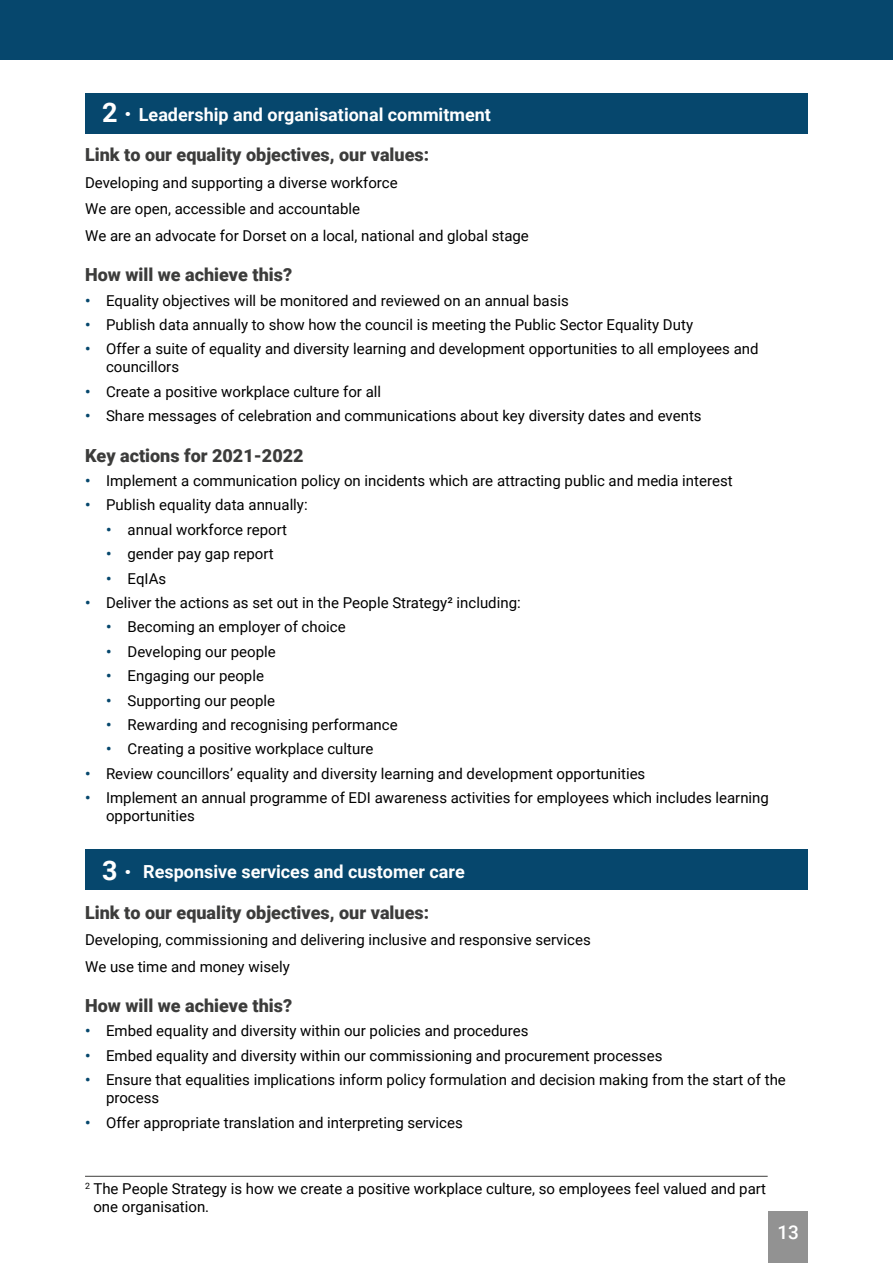
<style>
.page{position:relative;width:893px;height:1263px;background:#fff}
.page>*{position:absolute;margin:0;border:0;box-sizing:border-box;transform-origin:0 0}
.t1{font:500 18.9px "Roboto";color:#fff}
.t2{font:900 18px "Roboto";color:#3c3c3b}
.t3{font:700 18px "Roboto";color:#fff}
.t4{font:15px/18px "Roboto";color:#000}
.s1{font-size:27px}
.s2{font-weight:700;color:#06476d}
</style>
<div class="page">
<div style="left:768px;top:1212px;width:40px;height:51px;background:#929292"></div>
<div style="left:0;top:0;width:893px;height:60px;background:#06476d"></div>
<hr style="left:85px;top:1176px;width:683px;height:1px;background:#3c3c3b">
<div style="left:85px;top:94px;width:723px;height:40px;background:#06476d"></div>
<div style="left:85px;top:849px;width:723px;height:41px;background:#06476d"></div>
<h2 class="t3" style="left:102px;top:102px;width:390px"><span class="s1">2 </span><sup>.</sup> Leadership and organisational commitment</h2>
<h3 class="t2" style="left:85px;top:142px;width:346px">Link to our equality objectives, our values:</h3>
<p class="t4" style="left:85px;top:169px;width:445px;line-height:26.5px">Developing and supporting a diverse workforce<br>We are open, accessible and accountable<br>We are an advocate for Dorset on a local, national and global stage</p>
<h3 class="t2" style="left:85px;top:262px;width:209px">How will we achieve this?</h3>
<p class="t4" style="left:85px;top:291px;width:485px"><span class="s2">•</span> Equality objectives will be monitored and reviewed on an annual basis</p>
<p class="t4" style="left:85px;top:315px;width:609px"><span class="s2">•</span> Publish data annually to show how the council is meeting the Public Sector Equality Duty</p>
<p class="t4" style="left:106px;top:340px;width:654px;text-indent:-21px"><span class="s2">•</span> Offer a suite of equality and diversity learning and development opportunities to all employees and councillors</p>
<p class="t4" style="left:85px;top:382px;width:298px"><span class="s2">•</span> Create a positive workplace culture for all</p>
<p class="t4" style="left:85px;top:406px;width:618px"><span class="s2">•</span> Share messages of celebration and communications about key diversity dates and events</p>
<h3 class="t2" style="left:85px;top:443px;width:220px">Key actions for 2021-2022</h3>
<p class="t4" style="left:85px;top:471px;width:649px"><span class="s2">•</span> Implement a communication policy on incidents which are attracting public and media interest</p>
<p class="t4" style="left:85px;top:496px;width:224px"><span class="s2">•</span> Publish equality data annually:</p>
<p class="t4" style="left:106px;top:520px;width:183px"><span class="s2">•</span> annual workforce report</p>
<p class="t4" style="left:106px;top:544px;width:169px"><span class="s2">•</span> gender pay gap report</p>
<p class="t4" style="left:106px;top:569px;width:62px"><span class="s2">•</span> EqIAs</p>
<p class="t4" style="left:85px;top:593px;width:437px"><span class="s2">•</span> Deliver the actions as set out in the People Strategy² including:</p>
<p class="t4" style="left:106px;top:617px;width:241px"><span class="s2">•</span> Becoming an employer of choice</p>
<p class="t4" style="left:106px;top:642px;width:171px"><span class="s2">•</span> Developing our people</p>
<p class="t4" style="left:106px;top:666px;width:159px"><span class="s2">•</span> Engaging our people</p>
<p class="t4" style="left:106px;top:691px;width:171px"><span class="s2">•</span> Supporting our people</p>
<p class="t4" style="left:106px;top:715px;width:293px"><span class="s2">•</span> Rewarding and recognising performance</p>
<p class="t4" style="left:106px;top:739px;width:269px"><span class="s2">•</span> Creating a positive workplace culture</p>
<p class="t4" style="left:85px;top:764px;width:562px"><span class="s2">•</span> Review councillors’ equality and diversity learning and development opportunities</p>
<p class="t4" style="left:106px;top:788px;width:664px;text-indent:-21px"><span class="s2">•</span> Implement an annual programme of EDI awareness activities for employees which includes learning opportunities</p>
<h2 class="t3" style="left:102px;top:859px;width:364px"><span class="s1">3 </span><sup>.</sup> Responsive services and customer care</h2>
<h3 class="t2" style="left:85px;top:899px;width:346px">Link to our equality objectives, our values:</h3>
<p class="t4" style="left:85px;top:926px;width:507px;line-height:26.5px">Developing, commissioning and delivering inclusive and responsive services<br>We use time and money wisely</p>
<h3 class="t2" style="left:85px;top:993px;width:209px">How will we achieve this?</h3>
<p class="t4" style="left:85px;top:1021px;width:445px"><span class="s2">•</span> Embed equality and diversity within our policies and procedures</p>
<p class="t4" style="left:85px;top:1046px;width:579px"><span class="s2">•</span> Embed equality and diversity within our commissioning and procurement processes</p>
<p class="t4" style="left:106px;top:1070px;width:681px;text-indent:-21px"><span class="s2">•</span> Ensure that equalities implications inform policy formulation and decision making from the start of the process</p>
<p class="t4" style="left:85px;top:1113px;width:379px"><span class="s2">•</span> Offer appropriate translation and interpreting services</p>
<p class="t4" style="left:93px;top:1179px;width:674px;text-indent:-8px"><sup>2</sup> The People Strategy is how we create a positive workplace culture, so employees feel valued and part one organisation.</p>
<p class="t1" style="left:777px;top:1219px;width:23px">13</p>
</div>
